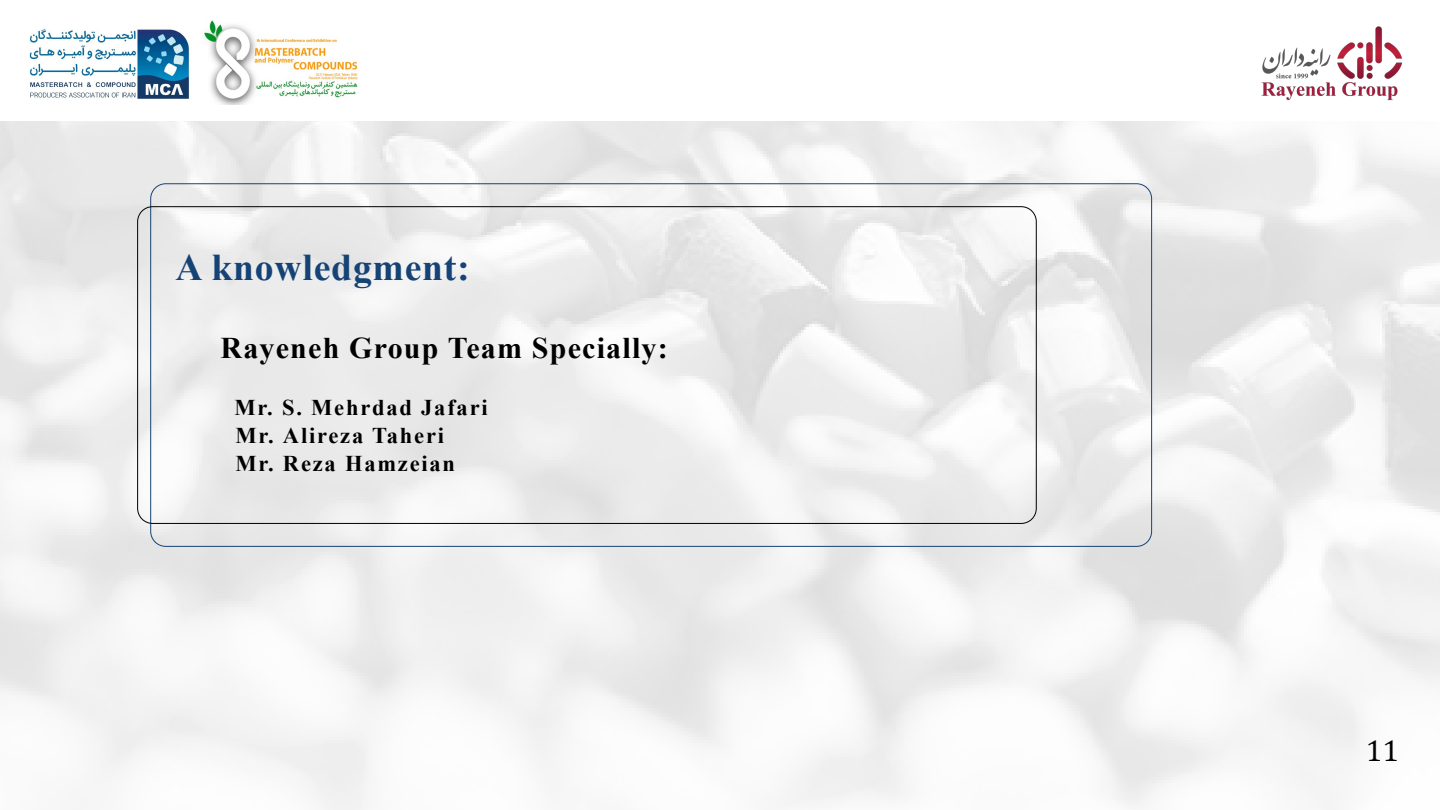
<style>
.page{position:relative;width:1440px;height:810px;background:#fff}
.page>*{position:absolute;margin:0;border:0;box-sizing:border-box;transform-origin:0 0}
.t1{font:700 37.72px "Times New Roman";letter-spacing:.02em;color:#164375}
.t2{font:700 30px "Times New Roman";letter-spacing:.04em;color:#000}
.t3{font:30px "Cambria Math";color:#000}
.t4{font:700 22.5px/28.4px "Times New Roman";letter-spacing:.08em;color:#000}
</style>
<div class="page">
<img style="left:0;top:122px;width:1440px;height:688px">
<img style="left:29px;top:29px;width:161px;height:70px">
<img style="left:204px;top:20px;width:154px;height:85px">
<img style="left:1261px;top:26px;width:142px;height:75px">
<h1 class="t1" style="left:176px;top:240px;width:296px">A knowledgment:</h1>
<h2 class="t2" style="left:220px;top:326px;width:449px">Rayeneh Group Team Specially:</h2>
<p class="t4" style="left:234px;top:392px;width:255px">Mr. S. Mehrdad Jafari<br>Mr. Alireza Taheri<br>Mr. Reza Hamzeian</p>
<h2 class="t3" style="left:1366px;top:733px;width:35px">11</h2>
</div>
